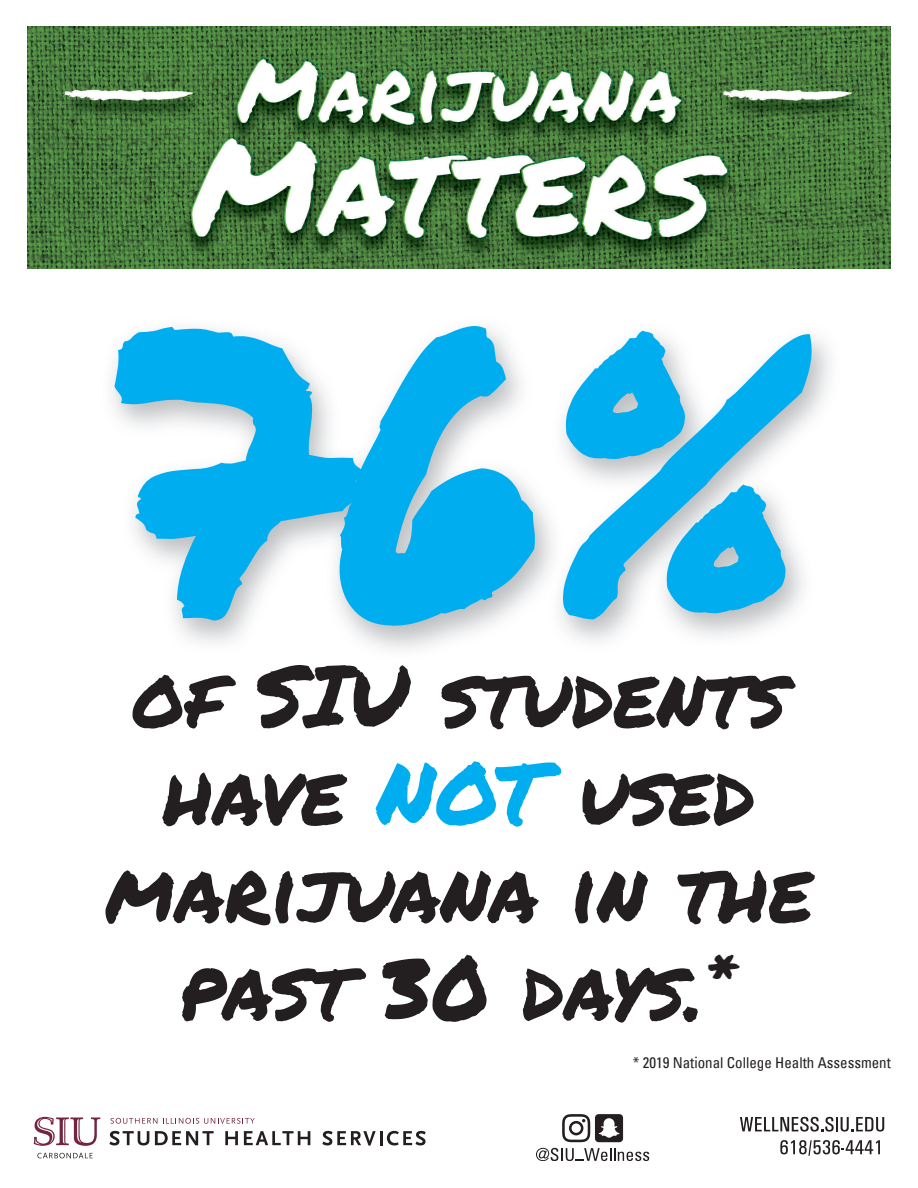
<style>
.page{position:relative;width:918px;height:1188px;background:#fff}
.page>*{position:absolute;margin:0;border:0;box-sizing:border-box;transform-origin:0 0}
.t1{font:405px "Permanent Marker";color:#00aeef}
.t2{font:85.5px/97.5px "Permanent Marker";color:#231f20;text-align:center}
.t3{font:condensed 15px "Univers";color:#231f20}
.s1{color:#00aeef}
</style>
<div class="page">
<svg style="left:740px;top:1117px;width:144px;height:15px"></svg>
<svg style="left:536px;top:1148px;width:113px;height:13px"></svg>
<svg style="left:562px;top:1114px;width:61px;height:28px"></svg>
<svg style="left:37px;top:1153px;width:56px;height:5px"></svg>
<svg style="left:34px;top:1117px;width:66px;height:29px"></svg>
<svg style="left:110px;top:1118px;width:47px;height:6px"></svg>
<svg style="left:163px;top:1118px;width:92px;height:6px"></svg>
<svg style="left:109px;top:1131px;width:40px;height:14px"></svg>
<svg style="left:155px;top:1131px;width:59px;height:14px"></svg>
<svg style="left:225px;top:1131px;width:13px;height:14px"></svg>
<svg style="left:244px;top:1131px;width:66px;height:14px"></svg>
<svg style="left:322px;top:1131px;width:104px;height:15px"></svg>
<svg style="left:780px;top:1140px;width:100px;height:16px"></svg>
<img style="left:27px;top:27px;width:864px;height:241px">
<h1 class="t1" style="left:111px;top:171px;width:699px">76%</h1>
<p class="t2" style="left:105px;top:645px;width:709px">of SIU students have <span class="s1">NOT</span> used marijuana in the past 30 days.<sup>*</sup></p>
<p class="t3" style="left:633px;top:1053px;width:260px">* 2019 National College Health Assessment</p>
</div>
